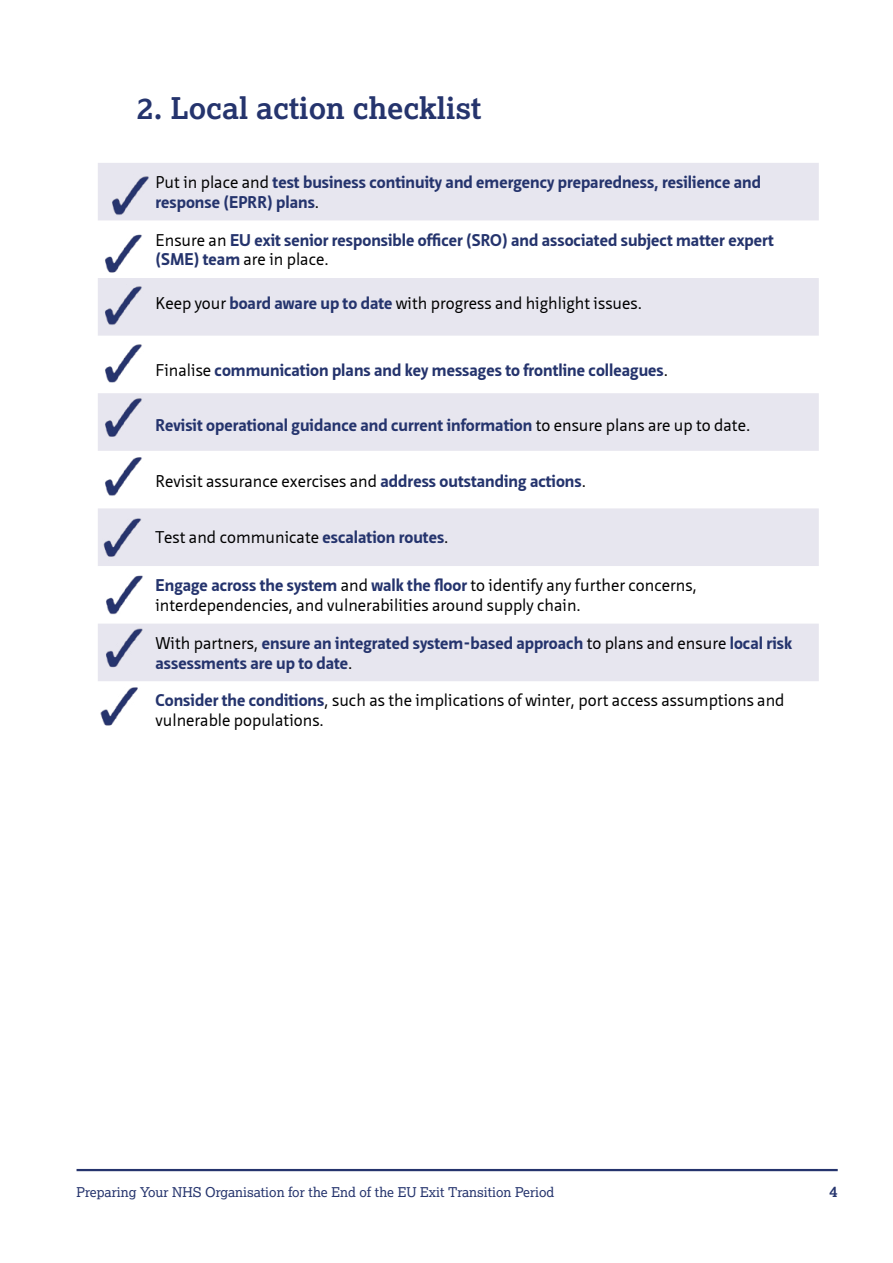
<style>
.page{position:relative;width:893px;height:1263px;background:#fff}
.page>*{position:absolute;margin:0;border:0;box-sizing:border-box;transform-origin:0 0}
.t1{font:700 30px "Lexia";color:#25346d}
.t2{font:700 16.5px/19.8px "Neue Sans";color:#25346d}
.t3{font:16.5px/19.8px "Neue Sans";color:#000}
.t4{font:700 15px "Lexia";color:#25346d}
.t5{font:13.5px "Lexia";color:#25346d}
.s1{font-weight:400;color:#000}
.s2{font-weight:700;color:#25346d}
</style>
<div class="page">
<hr style="left:77px;top:1169px;width:761px;height:2px;background:#25346d">
<svg style="left:98px;top:163px;width:721px;height:518px;fill:#e7e6ef"></svg>
<img style="left:98px;top:163px;width:70px;height:54px">
<img style="left:98px;top:208px;width:64px;height:54px">
<img style="left:98px;top:262px;width:64px;height:58px">
<img style="left:98px;top:320px;width:64px;height:55px">
<img style="left:98px;top:375px;width:64px;height:66px">
<img style="left:98px;top:450px;width:64px;height:51px">
<img style="left:100px;top:687px;width:38px;height:39px">
<img style="left:98px;top:514px;width:64px;height:58px">
<img style="left:98px;top:572px;width:65px;height:67px">
<img style="left:98px;top:627px;width:64px;height:54px">
<h1 class="t1" style="left:137px;top:89px;width:346px">2. Local action checklist</h1>
<p class="t2" style="left:155px;top:172px;width:607px"><span class="s1">Put in place and</span> test business continuity and emergency preparedness, resilience and response (EPRR) plans<span class="s1">.</span></p>
<p class="t2" style="left:155px;top:230px;width:620px"><span class="s1">Ensure an</span> EU exit senior responsible officer (SRO) and associated subject matter expert (SME) team <span class="s1">are in place.</span></p>
<p class="t3" style="left:155px;top:293px;width:488px">Keep your <span class="s2">board aware up to date</span> with progress and highlight issues.</p>
<p class="t2" style="left:155px;top:360px;width:514px"><span class="s1">Finalise</span> communication plans and key messages to frontline colleagues<span class="s1">.</span></p>
<p class="t2" style="left:155px;top:416px;width:596px">Revisit operational guidance and current information <span class="s1">to ensure plans are up to date.</span></p>
<p class="t3" style="left:155px;top:472px;width:432px">Revisit assurance exercises and <span class="s2">address outstanding actions</span>.</p>
<p class="t3" style="left:155px;top:528px;width:295px">Test and communicate <span class="s2">escalation routes</span>.</p>
<p class="t3" style="left:155px;top:576px;width:543px"><span class="s2">Engage across the system</span> and <span class="s2">walk the floor</span> to identify any further concerns, interdependencies, and vulnerabilities around supply chain.</p>
<p class="t2" style="left:155px;top:633px;width:638px"><span class="s1">With partners,</span> ensure an integrated system-based approach <span class="s1">to plans and ensure</span> local risk assessments are up to date<span class="s1">.</span></p>
<p class="t3" style="left:155px;top:691px;width:631px"><span class="s2">Consider the conditions</span>, such as the implications of winter, port access assumptions and vulnerable populations.</p>
<p class="t5" style="left:77px;top:1183px;width:479px">Preparing Your NHS Organisation for the End of the EU Exit Transition Period</p>
<p class="t4" style="left:830px;top:1182px;width:10px">4</p>
</div>
